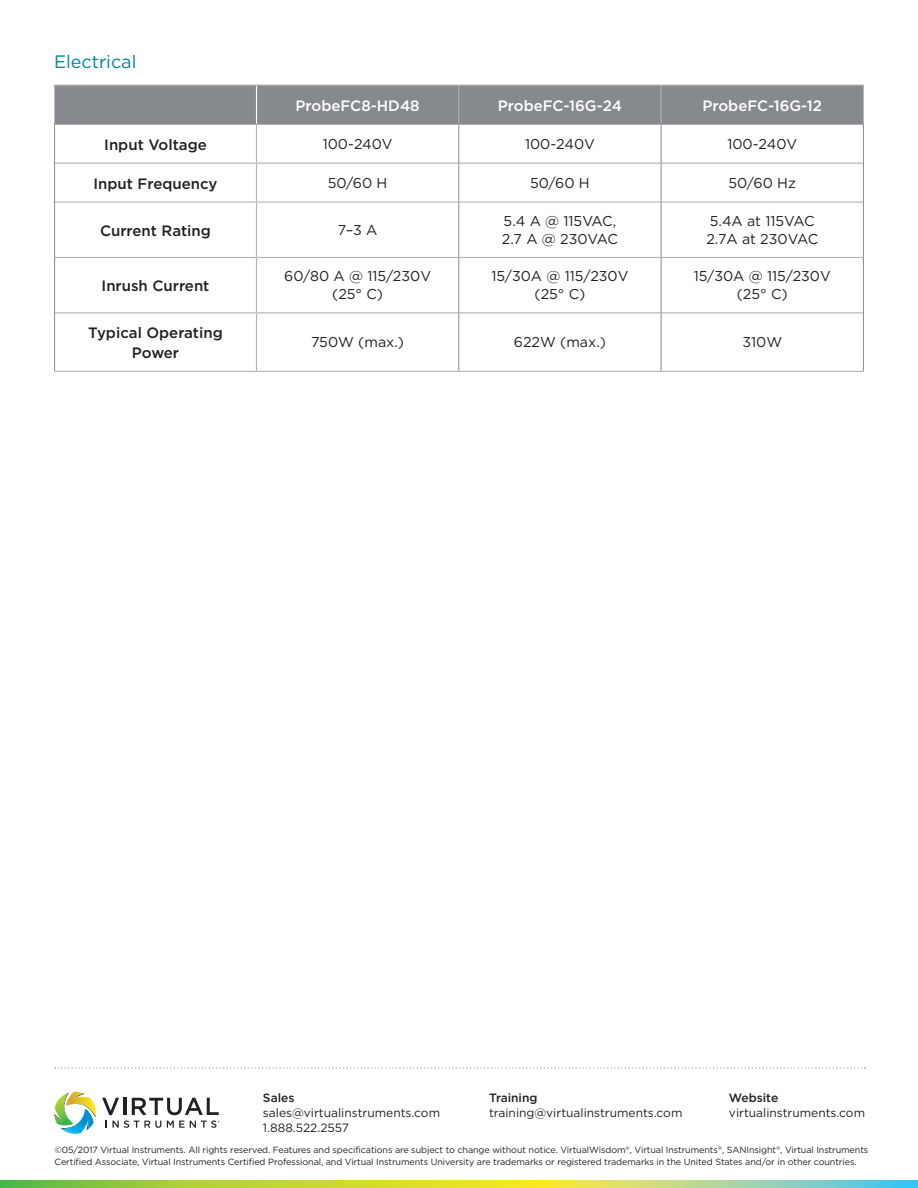
<style>
.page{position:relative;width:918px;height:1188px;background:#fff}
.page>*{position:absolute;margin:0;border:0;box-sizing:border-box;transform-origin:0 0}
.Body_Copy{font:18px "Gotham";color:#008895}
.Table_Head_-_Black{font:500 15px/19.5px "Gotham";color:#231f20;text-align:center}
.Table_Head{font:500 15px "Gotham";color:#fff}
.Table_Body{font:14.25px/18px "Gotham";color:#231f20;text-align:center}
.t1{font:12px/15px "Gotham";color:#231f20}
.t2{font:500 12px "Gotham";color:#231f20}
.t3{font:9px/12px "Gotham";letter-spacing:-.01em;color:#231f20}
</style>
<div class="page">
<svg style="left:102px;top:1098px;width:118px;height:30px"></svg>
<svg style="left:54px;top:1092px;width:42px;height:42px"></svg>
<svg style="left:55px;top:1067px;width:811px;height:2px"></svg>
<svg style="left:0;top:1180px;width:918px;height:8px;background:#afd45f"></svg>
<div style="left:55px;top:86px;width:808px;height:38px;background:#868a8e"></div>
<hr style="left:54px;top:85px;width:202px;height:1px;background:#b4b2b2">
<hr style="left:54px;top:86px;width:1px;height:38px;background:#b4b2b2">
<hr style="left:256px;top:85px;width:203px;height:1px;background:#b4b2b2">
<hr style="left:459px;top:85px;width:202px;height:1px;background:#b4b2b2">
<hr style="left:458px;top:86px;width:1px;height:38px;background:#b4b2b2">
<hr style="left:661px;top:85px;width:203px;height:1px;background:#b4b2b2">
<hr style="left:661px;top:86px;width:1px;height:38px;background:#b4b2b2">
<hr style="left:863px;top:86px;width:1px;height:38px;background:#b4b2b2">
<hr style="left:256px;top:124px;width:1px;height:39px;background:#b4b2b2">
<hr style="left:55px;top:163px;width:201px;height:1px;background:#b4b2b2">
<hr style="left:256px;top:163px;width:202px;height:1px;background:#b4b2b2">
<hr style="left:256px;top:164px;width:1px;height:38px;background:#b4b2b2">
<hr style="left:459px;top:163px;width:202px;height:1px;background:#b4b2b2">
<hr style="left:662px;top:163px;width:201px;height:1px;background:#b4b2b2">
<hr style="left:55px;top:202px;width:201px;height:1px;background:#b4b2b2">
<hr style="left:256px;top:202px;width:202px;height:1px;background:#b4b2b2">
<hr style="left:256px;top:203px;width:1px;height:54px;background:#b4b2b2">
<hr style="left:459px;top:202px;width:202px;height:1px;background:#b4b2b2">
<hr style="left:662px;top:202px;width:201px;height:1px;background:#b4b2b2">
<hr style="left:55px;top:257px;width:201px;height:1px;background:#b4b2b2">
<hr style="left:256px;top:257px;width:202px;height:1px;background:#b4b2b2">
<hr style="left:256px;top:258px;width:1px;height:54px;background:#b4b2b2">
<hr style="left:459px;top:257px;width:202px;height:1px;background:#b4b2b2">
<hr style="left:662px;top:257px;width:201px;height:1px;background:#b4b2b2">
<hr style="left:55px;top:312px;width:201px;height:1px;background:#b4b2b2">
<hr style="left:256px;top:312px;width:202px;height:1px;background:#b4b2b2">
<hr style="left:256px;top:313px;width:1px;height:58px;background:#b4b2b2">
<hr style="left:459px;top:312px;width:202px;height:1px;background:#b4b2b2">
<hr style="left:662px;top:312px;width:201px;height:1px;background:#b4b2b2">
<hr style="left:54px;top:371px;width:202px;height:1px;background:#b4b2b2">
<hr style="left:256px;top:371px;width:203px;height:1px;background:#b4b2b2">
<hr style="left:459px;top:371px;width:202px;height:1px;background:#b4b2b2">
<hr style="left:661px;top:371px;width:203px;height:1px;background:#b4b2b2">
<hr style="left:54px;top:124px;width:202px;height:1px;background:#868a8e">
<hr style="left:54px;top:124px;width:1px;height:39px;background:#868a8e">
<hr style="left:256px;top:124px;width:203px;height:1px;background:#868a8e">
<hr style="left:459px;top:124px;width:202px;height:1px;background:#868a8e">
<hr style="left:458px;top:124px;width:1px;height:39px;background:#868a8e">
<hr style="left:661px;top:124px;width:203px;height:1px;background:#868a8e">
<hr style="left:661px;top:124px;width:1px;height:39px;background:#868a8e">
<hr style="left:863px;top:124px;width:1px;height:39px;background:#868a8e">
<hr style="left:54px;top:163px;width:1px;height:39px;background:#868a8e">
<hr style="left:458px;top:163px;width:1px;height:39px;background:#868a8e">
<hr style="left:661px;top:163px;width:1px;height:39px;background:#868a8e">
<hr style="left:863px;top:163px;width:1px;height:39px;background:#868a8e">
<hr style="left:54px;top:202px;width:1px;height:56px;background:#868a8e">
<hr style="left:458px;top:202px;width:1px;height:56px;background:#868a8e">
<hr style="left:661px;top:202px;width:1px;height:56px;background:#868a8e">
<hr style="left:863px;top:202px;width:1px;height:56px;background:#868a8e">
<hr style="left:54px;top:258px;width:1px;height:55px;background:#868a8e">
<hr style="left:458px;top:258px;width:1px;height:55px;background:#868a8e">
<hr style="left:661px;top:258px;width:1px;height:55px;background:#868a8e">
<hr style="left:863px;top:258px;width:1px;height:55px;background:#868a8e">
<hr style="left:54px;top:313px;width:1px;height:58px;background:#868a8e">
<hr style="left:458px;top:313px;width:1px;height:58px;background:#868a8e">
<hr style="left:661px;top:313px;width:1px;height:58px;background:#868a8e">
<hr style="left:863px;top:313px;width:1px;height:58px;background:#868a8e">
<hr style="left:256px;top:86px;width:1px;height:38px;background:#fff">
<p class="Body_Copy" style="left:54px;top:52px;width:84px">Electrical</p>
<p class="Table_Head" style="left:296px;top:95px;width:126px">ProbeFC8-HD48</p>
<p class="Table_Head" style="left:498px;top:95px;width:126px">ProbeFC-16G-24</p>
<p class="Table_Head" style="left:702px;top:95px;width:121px">ProbeFC-16G-12</p>
<p class="Table_Head_-_Black" style="left:104px;top:134px;width:104px">Input Voltage</p>
<p class="Table_Body" style="left:323px;top:135px;width:71px">100-240V</p>
<p class="Table_Body" style="left:525px;top:135px;width:71px">100-240V</p>
<p class="Table_Body" style="left:727px;top:135px;width:71px">100-240V</p>
<p class="Table_Head_-_Black" style="left:93px;top:173px;width:126px">Input Frequency</p>
<p class="Table_Body" style="left:328px;top:174px;width:61px">50/60 H</p>
<p class="Table_Body" style="left:530px;top:174px;width:61px">50/60 H</p>
<p class="Table_Body" style="left:728px;top:174px;width:69px">50/60 Hz</p>
<p class="Table_Head_-_Black" style="left:100px;top:221px;width:112px">Current Rating</p>
<p class="Table_Body" style="left:338px;top:221px;width:41px">7–3 A</p>
<p class="Table_Body" style="left:502px;top:212px;width:118px;text-align:left">5.4 A @ 115VAC,<br>2.7 A @ 230VAC</p>
<p class="Table_Body" style="left:706px;top:212px;width:113px;text-align:left">5.4A at 115VAC<br>2.7A at 230VAC</p>
<p class="Table_Head_-_Black" style="left:102px;top:276px;width:109px">Inrush Current</p>
<p class="Table_Body" style="left:284px;top:267px;width:148px">60/80 A @ 115/230V (25° C)</p>
<p class="Table_Body" style="left:491px;top:267px;width:139px">15/30A @ 115/230V (25° C)</p>
<p class="Table_Body" style="left:694px;top:267px;width:139px">15/30A @ 115/230V (25° C)</p>
<p class="Table_Head_-_Black" style="left:88px;top:323px;width:136px">Typical Operating<br>Power</p>
<p class="Table_Body" style="left:311px;top:333px;width:94px">750W (max.)</p>
<p class="Table_Body" style="left:514px;top:333px;width:94px">622W (max.)</p>
<p class="Table_Body" style="left:742px;top:333px;width:41px">310W</p>
<h3 class="t2" style="left:263px;top:1090px;width:33px">Sales</h3>
<h3 class="t1" style="left:263px;top:1105px;width:179px">sales@virtualinstruments.com<br>1.888.522.2557</h3>
<p class="t3" style="left:55px;top:1144px;width:815px">©05/2017 Virtual Instruments. All rights reserved. Features and specifications are subject to change without notice. VirtualWisdom<sup>®</sup>, Virtual Instruments<sup>®</sup>, SANInsight<sup>®</sup>, Virtual Instruments<br>Certified Associate, Virtual Instruments Certified Professional, and Virtual Instruments University are trademarks or registered trademarks in the United States and/or in other countries.</p>
<h3 class="t2" style="left:729px;top:1090px;width:51px">Website</h3>
<h3 class="t1" style="left:729px;top:1105px;width:138px">virtualinstruments.com</h3>
<h3 class="t2" style="left:489px;top:1090px;width:50px">Training</h3>
<h3 class="t1" style="left:489px;top:1105px;width:195px">training@virtualinstruments.com</h3>
</div>
